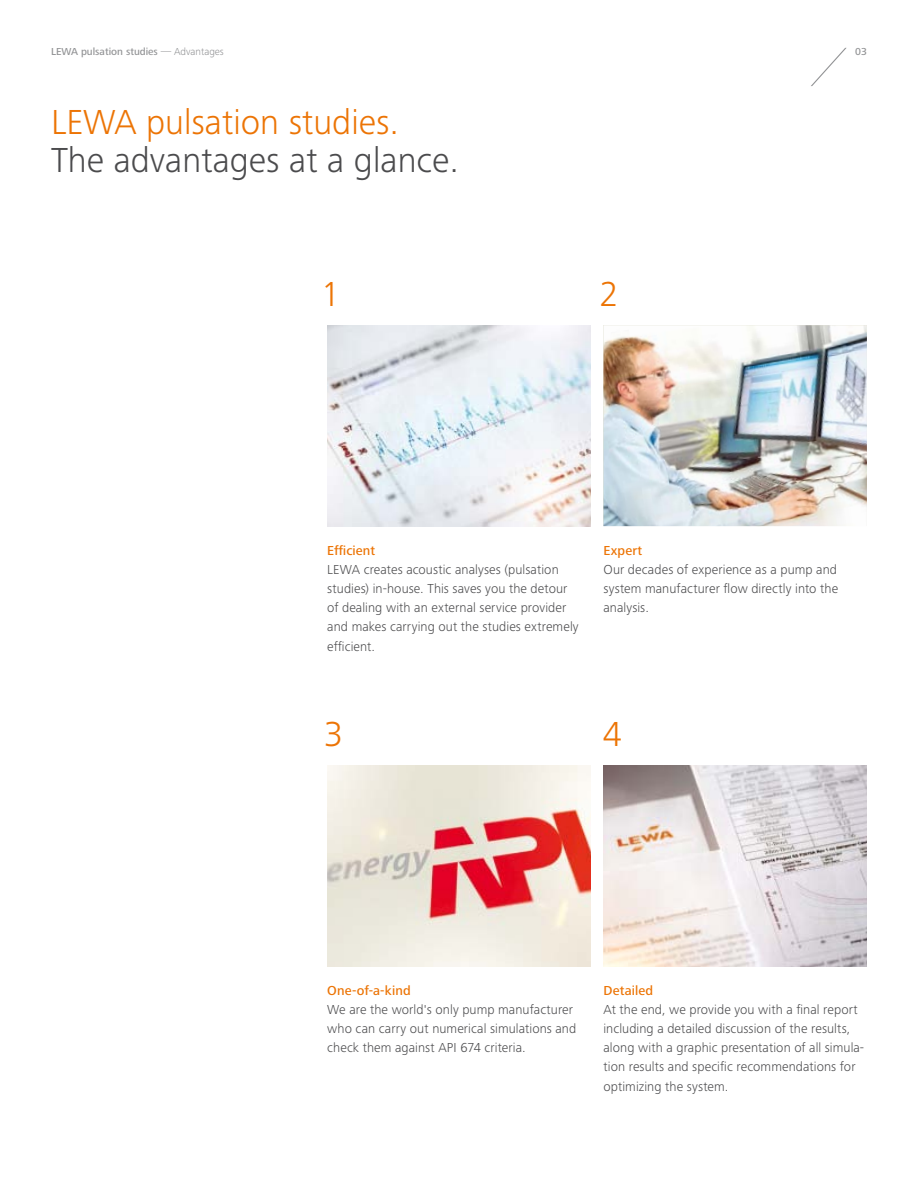
<style>
.page{position:relative;width:918px;height:1188px;background:#fff}
.page>*{position:absolute;margin:0;border:0;box-sizing:border-box;transform-origin:0 0}
.t1{font:300 36px "Frutiger Next LTW1 G";color:#ec7405}
.t2{font:300 36px "Frutiger Next LTW1 G";color:#4b4b4d}
.t3{font:300 13.5px/19.2px "Frutiger Next LTW1 G";letter-spacing:.01em;color:#4b4b4d}
.t4{font:500 13.5px "Frutiger Next LTW1 G";letter-spacing:.01em;color:#ec7405}
.t5{font:500 10.5px "Frutiger Next LTW1 G";color:#929395}
.s1{font-weight:300}
</style>
<div class="page">
<img style="left:603px;top:325px;width:264px;height:201px">
<img style="left:327px;top:325px;width:264px;height:201px">
<img style="left:603px;top:765px;width:264px;height:201px">
<img style="left:327px;top:765px;width:264px;height:201px">
<svg style="left:811px;top:47px;width:36px;height:40px"></svg>
<p class="t5" style="left:51px;top:46px;width:174px">LEWA pulsation studies <span class="s1">— Advantages</span></p>
<p class="t5" style="left:855px;top:46px;width:13px">03</p>
<h1 class="t1" style="left:51px;top:101px;width:349px">LEWA pulsation studies.</h1>
<h1 class="t2" style="left:51px;top:140px;width:409px">The advantages at a glance.</h1>
<h1 class="t1" style="left:321px;top:274px;width:21px">1</h1>
<h1 class="t1" style="left:600px;top:274px;width:21px">2</h1>
<p class="t4" style="left:327px;top:543px;width:50px">Efficient</p>
<p class="t3" style="left:327px;top:560px;width:253px">LEWA creates acoustic analyses (pulsation studies) in-house. This saves you the detour of dealing with an external service provider and makes carrying out the studies extremely efficient.</p>
<p class="t4" style="left:603px;top:543px;width:40px">Expert</p>
<p class="t3" style="left:603px;top:560px;width:236px;text-align:justify">Our decades of experience as a pump and system manufacturer flow directly into the analysis.</p>
<h1 class="t1" style="left:324px;top:714px;width:21px">3</h1>
<h1 class="t1" style="left:603px;top:714px;width:21px">4</h1>
<p class="t4" style="left:327px;top:983px;width:85px">One-of-a-kind</p>
<p class="t3" style="left:327px;top:1000px;width:251px">We are the world's only pump manufacturer who can carry out numerical simulations and check them against API 674 criteria.</p>
<p class="t4" style="left:603px;top:983px;width:51px">Detailed</p>
<p class="t3" style="left:603px;top:1000px;width:262px">At the end, we provide you with a final report including a detailed discussion of the results, along with a graphic presentation of all simula&shy;tion results and specific recommendations for optimizing the system.</p>
</div>
